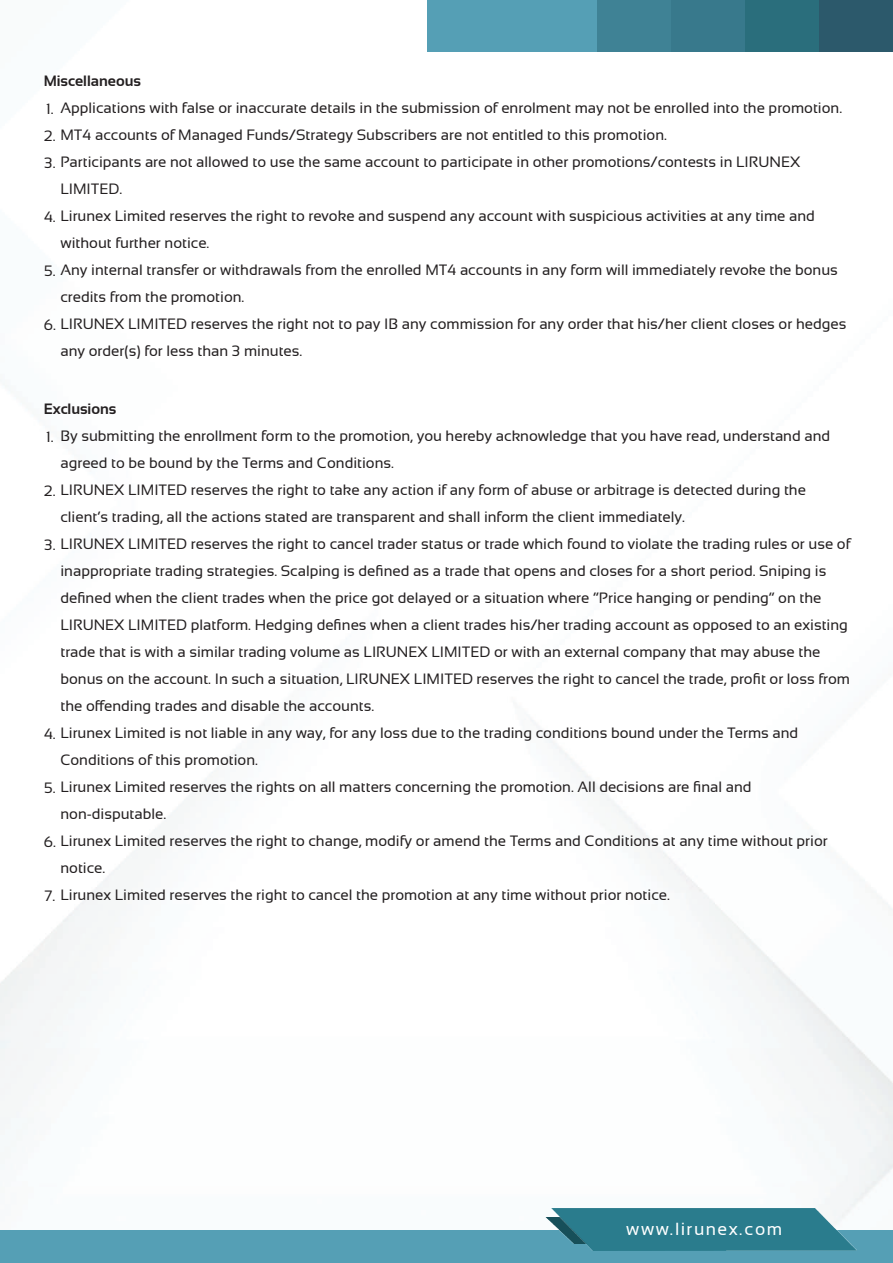
<style>
.page{position:relative;width:893px;height:1263px;background:#fff}
.page>*{position:absolute;margin:0;border:0;box-sizing:border-box;transform-origin:0 0}
.t1{font:17.55px "Sansation";letter-spacing:.085em;color:#fff}
.t2{font:15px/27px "Sansation";color:#231f20}
.t3{font:700 15px "Sansation";color:#231f20}
</style>
<div class="page">
<img style="left:0;top:0;width:893px;height:1218px">
<div style="left:428px;top:0;width:169px;height:51px;background:#559fb5"></div>
<div style="left:597px;top:0;width:74px;height:51px;background:#3f8295"></div>
<div style="left:671px;top:0;width:74px;height:51px;background:#38798c"></div>
<div style="left:745px;top:0;width:74px;height:51px;background:#2a6e7c"></div>
<div style="left:819px;top:0;width:74px;height:51px;background:#2c596b"></div>
<div style="left:0;top:1230px;width:893px;height:33px;background:#559fb5"></div>
<img style="left:546px;top:1218px;width:6px;height:5px">
<img style="left:552px;top:1209px;width:304px;height:42px">
<p class="t3" style="left:44px;top:72px;width:99px">Miscellaneous</p>
<p class="t2" style="left:46px;top:94px;width:797px">1. Applications with false or inaccurate details in the submission of enrolment may not be enrolled into the promotion.</p>
<p class="t2" style="left:44px;top:121px;width:624px">2. MT4 accounts of Managed Funds/Strategy Subscribers are not entitled to this promotion.</p>
<p class="t2" style="left:60px;top:148px;width:741px;text-indent:-16px">3. Participants are not allowed to use the same account to participate in other promotions/contests in LIRUNEX<br>LIMITED.</p>
<p class="t2" style="left:60px;top:202px;width:756px;text-indent:-16px">4. Lirunex Limited reserves the right to revoke and suspend any account with suspicious activities at any time and without further notice.</p>
<p class="t2" style="left:60px;top:256px;width:779px;text-indent:-16px">5. Any internal transfer or withdrawals from the enrolled MT4 accounts in any form will immediately revoke the bonus credits from the promotion.</p>
<p class="t2" style="left:60px;top:310px;width:787px;text-indent:-17px">6. LIRUNEX LIMITED reserves the right not to pay IB any commission for any order that his/her client closes or hedges any order(s) for less than 3 minutes.</p>
<p class="t3" style="left:44px;top:401px;width:74px">Exclusions</p>
<p class="t2" style="left:60px;top:422px;width:771px;text-indent:-14px">1. By submitting the enrollment form to the promotion, you hereby acknowledge that you have read, understand and agreed to be bound by the Terms and Conditions.</p>
<p class="t2" style="left:60px;top:476px;width:747px;text-indent:-16px">2. LIRUNEX LIMITED reserves the right to take any action if any form of abuse or arbitrage is detected during the client’s trading, all the actions stated are transparent and shall inform the client immediately.</p>
<p class="t2" style="left:60px;top:530px;width:792px;text-indent:-16px">3. LIRUNEX LIMITED reserves the right to cancel trader status or trade which found to violate the trading rules or use of inappropriate trading strategies. Scalping is defined as a trade that opens and closes for a short period. Sniping is defined when the client trades when the price got delayed or a situation where “Price hanging or pending” on the LIRUNEX LIMITED platform. Hedging defines when a client trades his/her trading account as opposed to an existing trade that is with a similar trading volume as LIRUNEX LIMITED or with an external company that may abuse the bonus on the account. In such a situation, LIRUNEX LIMITED reserves the right to cancel the trade, profit or loss from the offending trades and disable the accounts.</p>
<p class="t2" style="left:60px;top:719px;width:739px;text-indent:-16px">4. Lirunex Limited is not liable in any way, for any loss due to the trading conditions bound under the Terms and<br>Conditions of this promotion.</p>
<p class="t2" style="left:60px;top:773px;width:693px;text-indent:-16px">5. Lirunex Limited reserves the rights on all matters concerning the promotion. All decisions are final and non-disputable.</p>
<p class="t2" style="left:60px;top:827px;width:769px;text-indent:-17px">6. Lirunex Limited reserves the right to change, modify or amend the Terms and Conditions at any time without prior notice.</p>
<p class="t2" style="left:45px;top:881px;width:627px">7. Lirunex Limited reserves the right to cancel the promotion at any time without prior notice.</p>
<p class="t1" style="left:626px;top:1219px;width:158px">www.lirunex.com</p>
</div>
